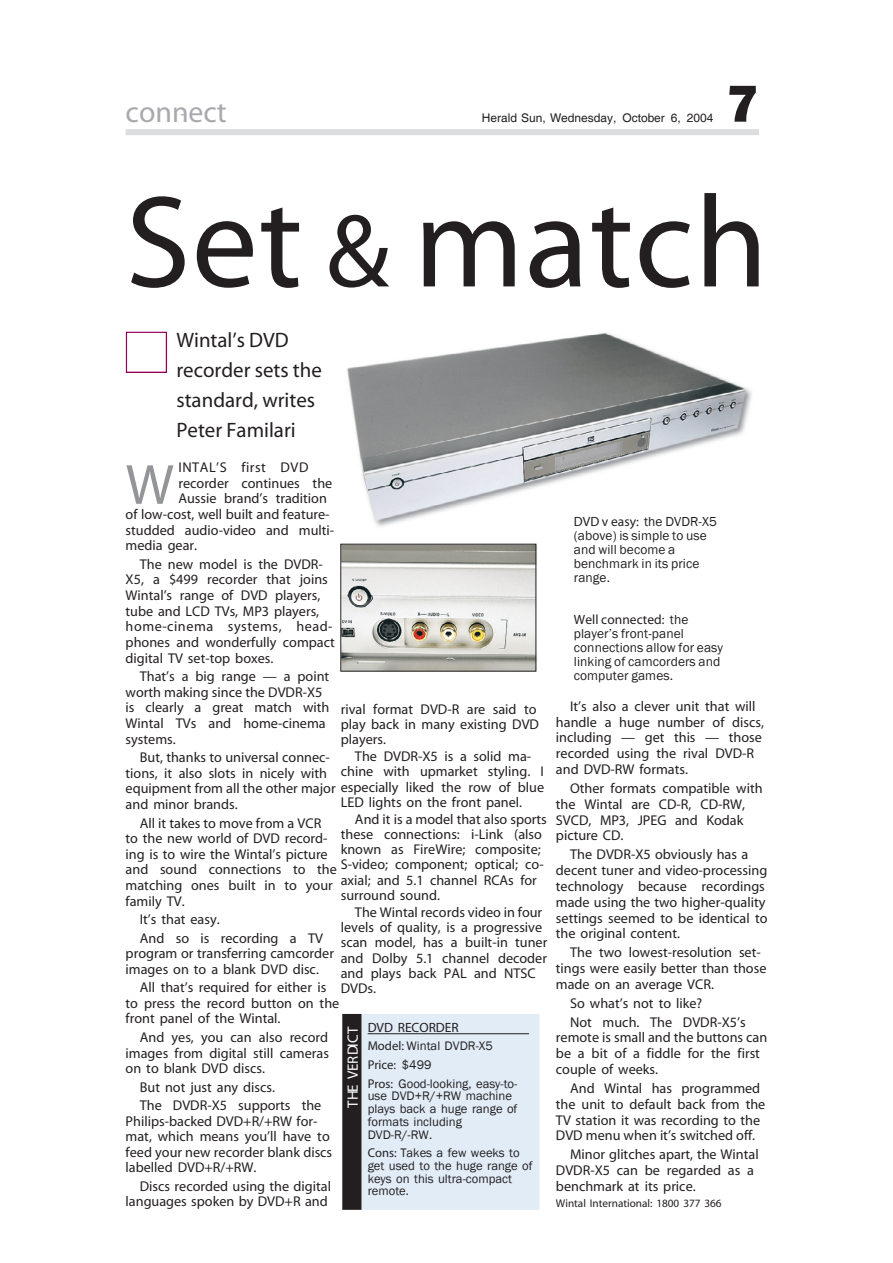
<style>
.page{position:relative;width:893px;height:1263px;background:#fff}
.page>*{position:absolute;margin:0;border:0;box-sizing:border-box;transform-origin:0 0}
.t1{font:condensed 131.4px "Franklin Gothic";letter-spacing:.01em;color:#231f20}
.t2{font:condensed 57px "Franklin Gothic";color:#939598}
.t3{font:800 53.85px "Franklin Gothic";color:#231f20}
.t4{font:condensed 29.85px "Franklin Gothic";color:#a8a9ad}
.t5{font:condensed 20.85px/29.8px "Helvetica";color:#231f20}
.t6{font:700 condensed 20.85px "Helvetica";color:#231f20}
.t7{font:condensed 19.35px "Franklin Gothic";color:#a8a9ad}
.t8{font:condensed 15px "Franklin Gothic";color:#fbfdfe}
.t9{font:14.25px/15.6px "Times";color:#231f20}
.t10{font:14.25px "Times";letter-spacing:.035em;color:#231f20}
.t11{font:13.5px/14px "Franklin Gothic";letter-spacing:.005em;color:#231f20}
.t12{font:condensed 13.5px "Franklin Gothic";color:#231f20}
.t13{font:12.75px/12.8px "Franklin Gothic";color:#231f20}
.t14{font:12px "Helvetica";color:#231f20}
.t15{font:condensed 11.25px "Franklin Gothic";color:#231f20}
.s1{font-size:104.55px}
.s2{font-stretch:condensed}
</style>
<div class="page">
<div style="left:125px;top:129px;width:634px;height:6px;background:#dcdddf"></div>
<img style="left:347px;top:333px;width:405px;height:194px">
<div style="left:126px;top:331px;width:41px;height:42px;border:1px solid #950058"></div>
<img style="left:342px;top:546px;width:192px;height:123px">
<div style="left:340px;top:544px;width:196px;height:127px;border:1px solid #231f20"></div>
<div style="left:342px;top:1014px;width:20px;height:196px;background:#231f20"></div>
<div style="left:362px;top:1014px;width:177px;height:196px;background:#e1ecf7"></div>
<svg style="left:367px;top:1033px;width:162px;height:2px"></svg>
<h3 class="t4" style="left:126px;top:97px;width:103px">connect</h3>
<h3 class="t7" style="left:180px;top:103px;width:7px">-</h3>
<p class="t14" style="left:482px;top:111px;width:233px">Herald Sun, Wednesday, October 6, 2004</p>
<h3 class="t3" style="left:727px;top:69px;width:33px">7</h3>
<h1 class="t1" style="left:126px;top:177px;width:644px">Set <span class="s1">&amp;</span> match</h1>
<h3 class="t5" style="left:176px;top:326px;width:147px">Wintal’s DVD recorder sets the standard, writes</h3>
<h3 class="t6" style="left:176px;top:420px;width:121px">Peter Familari</h3>
<h2 class="t2" style="left:126px;top:456px;width:50px">W</h2>
<p class="t10" style="left:178px;top:460px;width:132px">INTAL’S first DVD</p>
<p class="t9" style="left:178px;top:476px;width:155px">recorder continues the</p>
<p class="t9" style="left:178px;top:491px;width:150px">Aussie brand’s tradition</p>
<p class="t9" style="left:126px;top:507px;width:206px">of low-cost, well built and feature-</p>
<p class="t9" style="left:126px;top:523px;width:210px">studded audio-video and multi-</p>
<p class="t9" style="left:126px;top:538px;width:73px">media gear.</p>
<p class="t9" style="left:126px;top:557px;width:211px;text-indent:14px">The new model is the DVDR-<br>X5, a $499 recorder that joins<br>Wintal’s range of DVD players, tube and LCD TVs, MP3 players, home-cinema systems, head&shy;phones and wonderfully compact digital TV set-top boxes.</p>
<p class="t9" style="left:126px;top:669px;width:205px;text-indent:14px">That’s a big range — a point worth making since the DVDR-X5 is clearly a great match with<br>Wintal TVs and home-cinema systems.</p>
<p class="t9" style="left:126px;top:750px;width:211px;text-indent:14px">But, thanks to universal connec&shy;tions, it also slots in nicely with equipment from all the other major and minor brands.</p>
<p class="t9" style="left:126px;top:816px;width:213px;text-indent:14px">All it takes to move from a VCR to the new world of DVD record&shy;ing is to wire the Wintal’s picture and sound connections to the matching ones built in to your family TV.</p>
<p class="t9" style="left:140px;top:911px;width:185px;line-height:18.6px">It’s that easy.<br>And so is recording a TV</p>
<p class="t9" style="left:126px;top:946px;width:210px">program or transferring camcorder images on to a blank DVD disc.</p>
<p class="t9" style="left:126px;top:980px;width:215px;text-indent:14px">All that’s required for either is to press the record button on the front panel of the Wintal.</p>
<p class="t9" style="left:126px;top:1030px;width:205px;text-align:justify;text-indent:14px">And yes, you can also record images from digital still cameras on to blank DVD discs.</p>
<p class="t9" style="left:140px;top:1078px;width:183px;line-height:18.6px">But not just any discs.<br>The DVDR-X5 supports the</p>
<p class="t9" style="left:126px;top:1114px;width:208px">Philips-backed DVD+R/+RW for&shy;mat, which means you’ll have to feed your new recorder blank discs labelled DVD+R/+RW.</p>
<p class="t9" style="left:126px;top:1179px;width:207px;text-align:right">Discs recorded using the digital languages spoken by DVD+R and</p>
<p class="t9" style="left:341px;top:702px;width:200px">rival format DVD-R are said to play back in many existing DVD players.</p>
<p class="t9" style="left:341px;top:749px;width:205px;text-indent:14px">The DVDR-X5 is a solid ma&shy;chine with upmarket styling. I especially liked the row of blue<br>LED lights on the front panel.</p>
<p class="t9" style="left:341px;top:812px;width:208px;text-indent:14px">And it is a model that also sports these connections: i-Link (also known as FireWire; composite;<br>S-video; component; optical; co&shy;axial; and 5.1 channel RCAs for surround sound.</p>
<p class="t9" style="left:341px;top:905px;width:208px;text-indent:14px">The Wintal records video in four levels of quality, is a progressive scan model, has a built-in tuner and Dolby 5.1 channel decoder and plays back PAL and NTSC<br>DVDs.</p>
<p class="t8" style="left:345px;top:1107px;width:82px;rotate:-90deg">EHT TC I DREV</p>
<p class="t12" style="left:368px;top:1020px;width:93px">DVD RECORDER</p>
<p class="t13" style="left:368px;top:1037px;width:151px;line-height:18.8px"><span class="s2">Model:</span> Wintal DVDR-X5<br><span class="s2">Price:</span> $499<br><span class="s2">Pros:</span> Good-looking, easy-to-</p>
<p class="t13" style="left:368px;top:1090px;width:151px">use DVD+R/+RW machine plays back a huge range of formats including<br>DVD-R/-RW.</p>
<p class="t13" style="left:368px;top:1147px;width:166px"><span class="s2">Cons:</span> Takes a few weeks to get used to the huge range of keys on this ultra-compact remote.</p>
<p class="t11" style="left:574px;top:515px;width:145px"><span class="s2">DVD v easy:</span> the DVDR-X5 (above) is simple to use and will become a benchmark in its price range.</p>
<p class="t11" style="left:574px;top:612px;width:151px"><span class="s2">Well connected:</span> the player’s front-panel connections allow for easy linking of camcorders and computer games.</p>
<p class="t9" style="left:556px;top:699px;width:210px;text-indent:14px">It’s also a clever unit that will handle a huge number of discs, including — get this — those recorded using the rival DVD-R and DVD-RW formats.</p>
<p class="t9" style="left:556px;top:781px;width:208px;text-indent:14px">Other formats compatible with the Wintal are CD-R, CD-RW,<br>SVCD, MP3, JPEG and Kodak picture CD.</p>
<p class="t9" style="left:556px;top:847px;width:213px;text-indent:14px">The DVDR-X5 obviously has a decent tuner and video-processing technology because recordings made using the two higher-quality settings seemed to be identical to the original content.</p>
<p class="t9" style="left:556px;top:945px;width:212px;text-indent:14px">The two lowest-resolution set&shy;tings were easily better than those made on an average VCR.</p>
<p class="t9" style="left:570px;top:994px;width:177px;line-height:18.8px">So what’s not to like?<br>Not much. The DVDR-X5’s</p>
<p class="t9" style="left:556px;top:1030px;width:213px">remote is small and the buttons can be a bit of a fiddle for the first couple of weeks.</p>
<p class="t9" style="left:556px;top:1081px;width:211px;text-indent:14px">And Wintal has programmed the unit to default back from the<br>TV station it was recording to the<br>DVD menu when it’s switched off.</p>
<p class="t9" style="left:556px;top:1147px;width:204px;text-indent:14px">Minor glitches apart, the Wintal<br>DVDR-X5 can be regarded as a benchmark at its price.</p>
<p class="t15" style="left:556px;top:1198px;width:167px">Wintal International: 1800 377 366</p>
</div>
